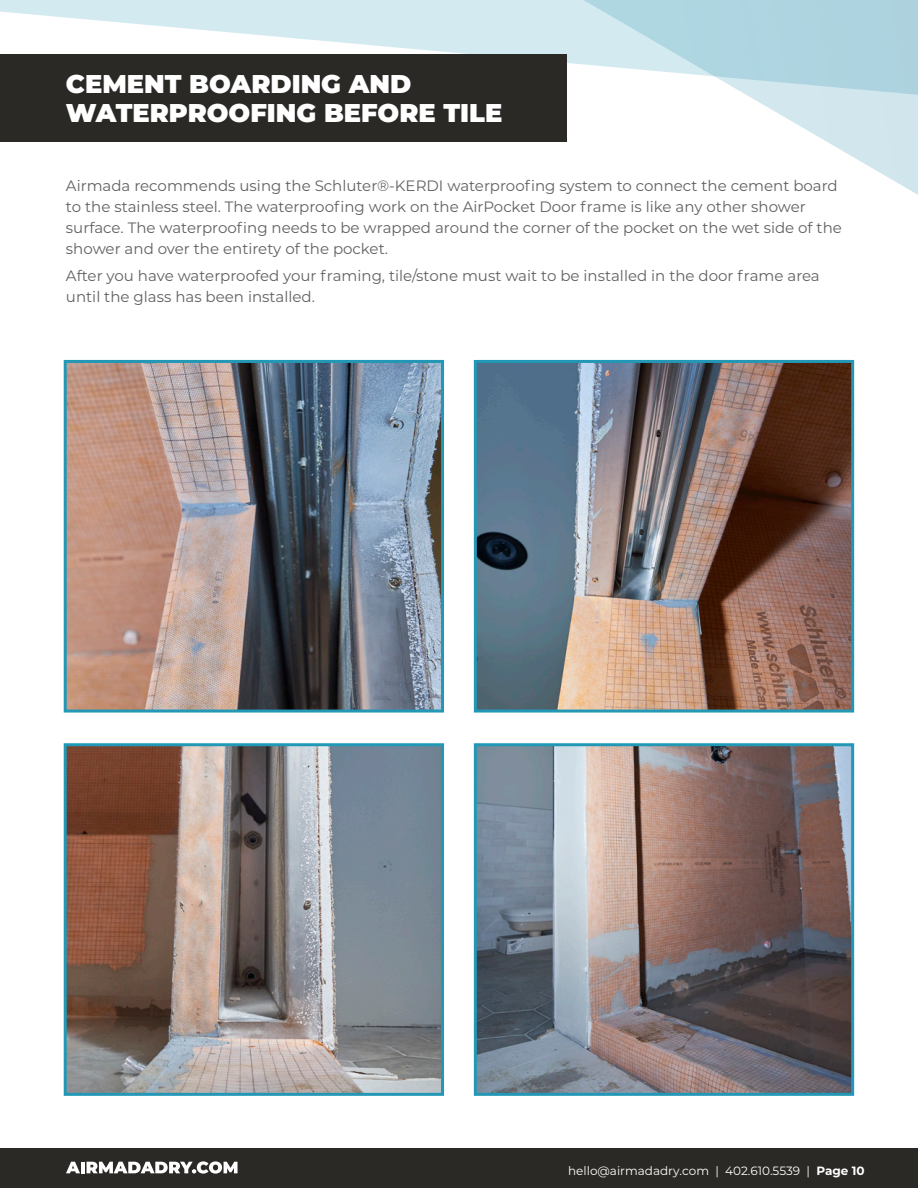
<style>
.page{position:relative;width:918px;height:1188px;background:#fff}
.page>*{position:absolute;margin:0;border:0;box-sizing:border-box;transform-origin:0 0}
.t1{font:900 25.65px/28.5px "Montserrat";color:#fff}
.t2{font:15px/21px "Montserrat";color:#606161}
.t3{font:12px "Montserrat";color:#fff}
.s1{font-weight:700}
</style>
<div class="page">
<svg style="left:0;top:0;width:918px;height:462px"></svg>
<div style="left:0;top:54px;width:566px;height:87px;background:#2b2925"></div>
<div style="left:0;top:1148px;width:918px;height:40px;background:#2b2925"></div>
<svg style="left:66px;top:1162px;width:14px;height:11px"></svg>
<hr style="left:81px;top:1162px;width:4px;height:11px;background:#fff">
<svg style="left:87px;top:1161px;width:151px;height:13px"></svg>
<img style="left:68px;top:747px;width:372px;height:345px">
<div style="left:64px;top:743px;width:380px;height:353px;border:3px solid #2298b6"></div>
<img style="left:478px;top:747px;width:372px;height:345px">
<div style="left:474px;top:743px;width:380px;height:353px;border:3px solid #2298b6"></div>
<img style="left:68px;top:364px;width:372px;height:345px">
<div style="left:64px;top:360px;width:380px;height:353px;border:3px solid #2298b6"></div>
<img style="left:478px;top:364px;width:372px;height:345px">
<div style="left:474px;top:360px;width:380px;height:353px;border:3px solid #2298b6"></div>
<h1 class="t1" style="left:66px;top:68px;width:438px">CEMENT BOARDING AND<br>WATERPROOFING BEFORE TILE</h1>
<p class="t2" style="left:66px;top:175px;width:778px">Airmada recommends using the Schluter®-KERDI waterproofing system to connect the cement board to the stainless steel. The waterproofing work on the AirPocket Door frame is like any other shower surface. The waterproofing needs to be wrapped around the corner of the pocket on the wet side of the shower and over the entirety of the pocket.</p>
<p class="t2" style="left:66px;top:265px;width:755px">After you have waterproofed your framing, tile/stone must wait to be installed in the door frame area until the glass has been installed.</p>
<p class="t3" style="left:568px;top:1163px;width:298px">hello@airmadadry.com | 402.610.5539 | <span class="s1">Page 10</span></p>
</div>
